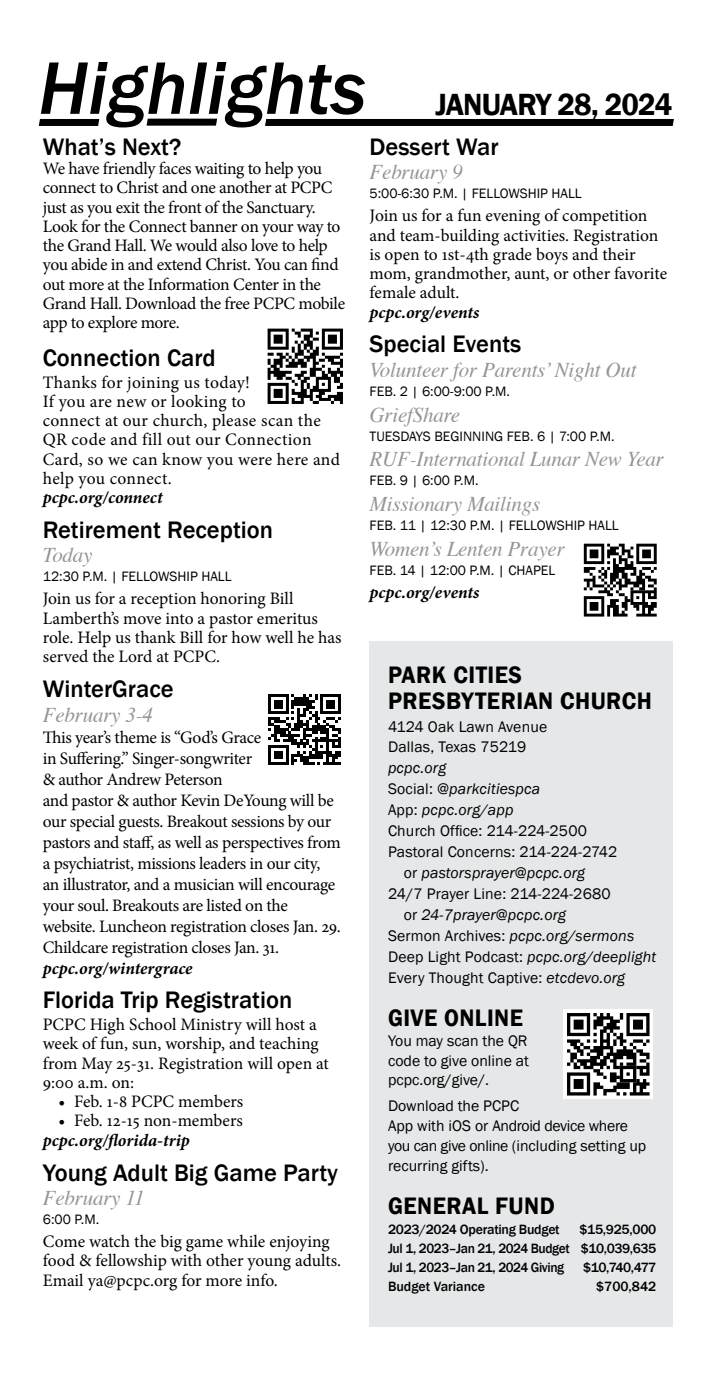
<style>
.page{position:relative;width:714px;height:1386px;background:#fff}
.page>*{position:absolute;margin:0;border:0;box-sizing:border-box;transform-origin:0 0}
.t1{font:italic 500 77px "Franklin Gothic";color:#000}
.t2{font:600 31.5px "Franklin Gothic";letter-spacing:-.025em;color:#000;scale:.95 1}
.t3{font:500 24.5px "Franklin Gothic";color:#000}
.t4{font:600 24.5px/26.2px "Franklin Gothic";letter-spacing:.02em;color:#000;scale:.95 1}
.t5{font:italic 21px "Times";letter-spacing:-.01em;color:#939598}
.t6{font:17.5px/19.2px "Minion Pro";letter-spacing:-.015em;color:#000}
.t7{font:17.5px/19.2px "Minion Pro";letter-spacing:.015em;color:#000}
.t8{font:italic 700 17.5px "Minion Pro";color:#000}
.t9{font:15.75px/19.9px "Franklin Gothic";color:#000}
.t10{font:italic 15.75px "Franklin Gothic";letter-spacing:.01em;color:#000}
.t11{font:14px "Franklin Gothic";color:#000}
.t12{font:500 13.83px/19.2px "Franklin Gothic";letter-spacing:-.03em;color:#000;text-align:justify}
.t13{font:500 13.83px "Franklin Gothic";color:#000}
.s1{font-style:normal}
.s2{font-style:italic}
</style>
<div class="page">
<div style="left:370px;top:642px;width:303px;height:685px;background:#e6e7e8"></div>
<div style="left:39px;top:119px;width:60px;height:7px;background:#000"></div>
<div style="left:147px;top:119px;width:70px;height:7px;background:#000"></div>
<div style="left:266px;top:119px;width:407px;height:7px;background:#000"></div>
<img style="left:267px;top:328px;width:76px;height:76px">
<svg style="left:268px;top:694px;width:73px;height:71px"></svg>
<svg style="left:583px;top:543px;width:74px;height:74px"></svg>
<svg style="left:584px;top:544px;width:73px;height:73px"></svg>
<div style="left:564px;top:1010px;width:89px;height:89px;background:#fff"></div>
<svg style="left:567px;top:1013px;width:83px;height:83px"></svg>
<h1 class="t1" style="left:38px;top:41px;width:329px">Highlights</h1>
<h3 class="t3" style="left:43px;top:132px;width:140px">What’s Next?</h3>
<p class="t6" style="left:43px;top:159px;width:304px">We have friendly faces waiting to help you connect to Christ and one another at PCPC just as you exit the front of the Sanctuary.<br>Look for the Connect banner on your way to the Grand Hall. We would also love to help you abide in and extend Christ. You can find out more at the Information Center in the Grand Hall. Download the free PCPC mobile app to explore more.</p>
<h3 class="t3" style="left:43px;top:343px;width:174px">Connection Card</h3>
<p class="t7" style="left:43px;top:372px;width:299px">Thanks for joining us today!<br>If you are new or looking to<br>connect at our church, please scan the<br>QR code and fill out our Connection<br>Card, so we can know you were here and help you connect.</p>
<p class="t8" style="left:43px;top:485px;width:121px">pcpc.org/connect</p>
<h3 class="t3" style="left:43px;top:515px;width:232px">Retirement Reception</h3>
<p class="t5" style="left:43px;top:537px;width:51px">Today</p>
<p class="t11" style="left:43px;top:568px;width:190px">12:30 P.M. | FELLOWSHIP HALL</p>
<p class="t6" style="left:43px;top:589px;width:300px">Join us for a reception honoring Bill Lamberth’s move into a pastor emeritus role. Help us thank Bill for how well he has served the Lord at PCPC.</p>
<h3 class="t3" style="left:43px;top:674px;width:132px">WinterGrace</h3>
<p class="t5" style="left:43px;top:696px;width:112px">February 3-4</p>
<p class="t6" style="left:43px;top:727px;width:300px;line-height:21px">This year’s theme is “God’s Grace<br>in Suffering.” Singer-songwriter<br>&amp; author Andrew Peterson<br>and pastor &amp; author Kevin DeYoung will be our special guests. Breakout sessions by our pastors and staff, as well as perspectives from a psychiatrist, missions leaders in our city, an illustrator, and a musician will encourage your soul. Breakouts are listed on the website. Luncheon registration closes Jan. 29.<br>Childcare registration closes Jan. 31.</p>
<p class="t8" style="left:43px;top:955px;width:151px">pcpc.org/wintergrace</p>
<h3 class="t3" style="left:43px;top:985px;width:251px">Florida Trip Registration</h3>
<p class="t6" style="left:43px;top:1015px;width:288px">PCPC High School Ministry will host a week of fun, sun, worship, and teaching from May 25-31. Registration will open at<br>9:00 a.m. on:</p>
<p class="t6" style="left:59px;top:1092px;width:186px">• Feb. 1-8 PCPC members</p>
<p class="t6" style="left:59px;top:1111px;width:186px">• Feb. 12-15 non-members</p>
<p class="t8" style="left:43px;top:1128px;width:149px">pcpc.org/florida-trip</p>
<h3 class="t3" style="left:43px;top:1157px;width:297px">Young Adult Big Game Party</h3>
<p class="t5" style="left:43px;top:1180px;width:103px">February 11</p>
<p class="t11" style="left:43px;top:1211px;width:58px">6:00 P.M.</p>
<p class="t6" style="left:43px;top:1232px;width:300px">Come watch the big game while enjoying food &amp; fellowship with other young adults.<br>Email ya@pcpc.org for more info.</p>
<h2 class="t2" style="left:436px;top:85px;width:251px">JANUARY 28, 2024</h2>
<h3 class="t3" style="left:370px;top:132px;width:130px">Dessert War</h3>
<p class="t5" style="left:370px;top:154px;width:95px">February 9</p>
<p class="t11" style="left:370px;top:185px;width:214px">5:00-6:30 P.M. | FELLOWSHIP HALL</p>
<p class="t6" style="left:370px;top:206px;width:299px">Join us for a fun evening of competition and team-building activities. Registration is open to 1st-4th grade boys and their mom, grandmother, aunt, or other favorite female adult.</p>
<p class="t8" style="left:370px;top:299px;width:111px">pcpc.org/events</p>
<h3 class="t3" style="left:370px;top:329px;width:153px">Special Events</h3>
<p class="t5" style="left:370px;top:352px;width:268px">Volunteer for Parents’ Night Out</p>
<p class="t11" style="left:370px;top:383px;width:142px">FEB. 2 | 6:00-9:00 P.M.</p>
<p class="t5" style="left:370px;top:396px;width:92px">GriefShare</p>
<p class="t11" style="left:370px;top:427px;width:246px">TUESDAYS BEGINNING FEB. 6 | 7:00 P.M.</p>
<p class="t5" style="left:370px;top:441px;width:296px">RUF-International Lunar New Year</p>
<p class="t11" style="left:370px;top:472px;width:110px">FEB. 9 | 6:00 P.M.</p>
<p class="t5" style="left:370px;top:486px;width:172px">Missionary Mailings</p>
<p class="t11" style="left:370px;top:517px;width:251px">FEB. 11 | 12:30 P.M. | FELLOWSHIP HALL</p>
<p class="t5" style="left:370px;top:530px;width:197px">Women’s Lenten Prayer</p>
<p class="t11" style="left:370px;top:561px;width:187px">FEB. 14 | 12:00 P.M. | CHAPEL</p>
<p class="t8" style="left:370px;top:580px;width:111px">pcpc.org/events</p>
<h3 class="t4" style="left:388px;top:662px;width:279px">PARK CITIES<br>PRESBYTERIAN CHURCH</h3>
<p class="t9" style="left:388px;top:717px;width:161px">4124 Oak Lawn Avenue<br>Dallas, Texas 75219</p>
<p class="t10" style="left:388px;top:758px;width:60px">pcpc.org</p>
<p class="t10" style="left:388px;top:779px;width:154px"><span class="s1">Social:</span> @parkcitiespca</p>
<p class="t10" style="left:388px;top:800px;width:127px"><span class="s1">App:</span> pcpc.org/app</p>
<p class="t9" style="left:388px;top:821px;width:200px">Church Office: 214-224-2500</p>
<p class="t9" style="left:388px;top:842px;width:231px">Pastoral Concerns: 214-224-2742</p>
<p class="t10" style="left:404px;top:863px;width:183px"><span class="s1">or</span> pastorsprayer@pcpc.org</p>
<p class="t9" style="left:388px;top:884px;width:224px">24/7 Prayer Line: 214-224-2680</p>
<p class="t10" style="left:404px;top:905px;width:164px"><span class="s1">or</span> 24-7prayer@pcpc.org</p>
<p class="t10" style="left:388px;top:926px;width:248px"><span class="s1">Sermon Archives:</span> pcpc.org/sermons</p>
<p class="t10" style="left:388px;top:947px;width:270px"><span class="s1">Deep Light Podcast:</span> pcpc.org/deeplight</p>
<p class="t9" style="left:388px;top:968px;width:239px">Every Thought Captive: <span class="s2">etcdevo.org</span></p>
<h3 class="t4" style="left:388px;top:1005px;width:144px">GIVE ONLINE</h3>
<p class="t9" style="left:388px;top:1031px;width:143px;text-align:justify">You may scan the QR code to give online at pcpc.org/give/.</p>
<p class="t9" style="left:388px;top:1096px;width:260px">Download the PCPC<br>App with iOS or Android device where you can give online (including setting up recurring gifts).</p>
<h3 class="t4" style="left:388px;top:1193px;width:177px">GENERAL FUND</h3>
<p class="t12" style="left:388px;top:1219px;width:173px">2023/2024 Operating Budget</p>
<p class="t12" style="left:388px;top:1219px;width:270px;text-indent:191px">$15,925,000<br>Jul 1, 2023–Jan 21, 2024 Budget $10,039,635<br>Jul 1, 2023–Jan 21, 2024 Giving</p>
<p class="t12" style="left:583px;top:1258px;width:75px">$10,740,477</p>
<p class="t13" style="left:388px;top:1278px;width:98px">Budget Variance</p>
<p class="t12" style="left:596px;top:1277px;width:62px">$700,842</p>
</div>
